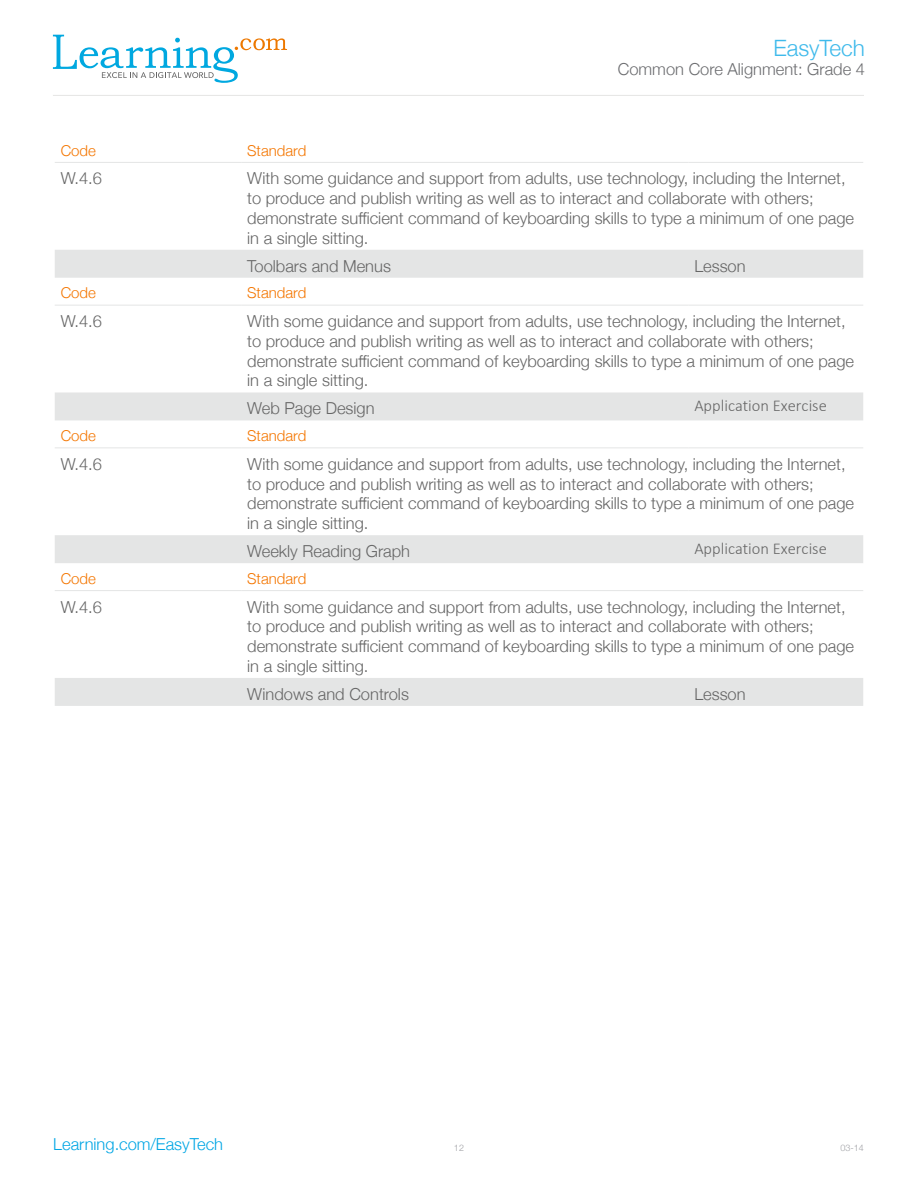
<style>
.page{position:relative;width:918px;height:1188px;background:#fff}
.page>*{position:absolute;margin:0;border:0;box-sizing:border-box;transform-origin:0 0}
.t1{font:300 22.5px "Helvetica Neue";color:#3fbaeb}
.t2{font:300 16.5px/19.8px "Helvetica Neue";color:#666}
.t3{font:300 16.5px "Calibri";color:#666}
.t4{font:300 16.5px "Helvetica Neue";color:#6c6d70}
.t5{font:300 16.5px "Helvetica Neue";color:#00a6e4}
.t6{font:300 15px "Helvetica Neue";color:#f47600}
.t7{font:300 9px "Helvetica Neue";color:#a0a1a5}
</style>
<div class="page">
<hr style="left:53px;top:95px;width:811px;height:1px;background:#e5e5e4">
<svg style="left:53px;top:35px;width:234px;height:48px"></svg>
<svg style="left:55px;top:250px;width:808px;height:456px"></svg>
<hr style="left:55px;top:162px;width:186px;height:1px;background:#e4e5e5">
<hr style="left:241px;top:162px;width:447px;height:1px;background:#e4e5e5">
<hr style="left:688px;top:162px;width:175px;height:1px;background:#e4e5e5">
<hr style="left:55px;top:305px;width:186px;height:1px;background:#e4e5e5">
<hr style="left:241px;top:305px;width:447px;height:1px;background:#e4e5e5">
<hr style="left:688px;top:305px;width:175px;height:1px;background:#e4e5e5">
<hr style="left:55px;top:448px;width:186px;height:1px;background:#e4e5e5">
<hr style="left:241px;top:448px;width:447px;height:1px;background:#e4e5e5">
<hr style="left:688px;top:448px;width:175px;height:1px;background:#e4e5e5">
<hr style="left:55px;top:590px;width:186px;height:1px;background:#e4e5e5">
<hr style="left:241px;top:590px;width:447px;height:1px;background:#e4e5e5">
<hr style="left:688px;top:590px;width:175px;height:1px;background:#e4e5e5">
<h1 class="t1" style="left:773px;top:30px;width:93px">EasyTech</h1>
<p class="t4" style="left:618px;top:56px;width:249px">Common Core Alignment: Grade 4</p>
<p class="t6" style="left:61px;top:138px;width:37px">Code</p>
<p class="t6" style="left:247px;top:138px;width:61px">Standard</p>
<p class="t2" style="left:61px;top:168px;width:43px">W.4.6</p>
<p class="t2" style="left:247px;top:168px;width:608px">With some guidance and support from adults, use technology, including the Internet, to produce and publish writing as well as to interact and collaborate with others; demonstrate sufficient command of keyboarding skills to type a minimum of one page in a single sitting.</p>
<p class="t2" style="left:247px;top:255px;width:145px">Toolbars and Menus</p>
<p class="t2" style="left:694px;top:255px;width:53px">Lesson</p>
<p class="t6" style="left:61px;top:281px;width:37px">Code</p>
<p class="t6" style="left:247px;top:281px;width:61px">Standard</p>
<p class="t2" style="left:61px;top:310px;width:43px">W.4.6</p>
<p class="t2" style="left:247px;top:310px;width:608px">With some guidance and support from adults, use technology, including the Internet, to produce and publish writing as well as to interact and collaborate with others; demonstrate sufficient command of keyboarding skills to type a minimum of one page in a single sitting.</p>
<p class="t2" style="left:247px;top:398px;width:129px">Web Page Design</p>
<p class="t3" style="left:694px;top:395px;width:134px">Application Exercise</p>
<p class="t6" style="left:61px;top:424px;width:37px">Code</p>
<p class="t6" style="left:247px;top:424px;width:61px">Standard</p>
<p class="t2" style="left:61px;top:453px;width:43px">W.4.6</p>
<p class="t2" style="left:247px;top:453px;width:608px">With some guidance and support from adults, use technology, including the Internet, to produce and publish writing as well as to interact and collaborate with others; demonstrate sufficient command of keyboarding skills to type a minimum of one page in a single sitting.</p>
<p class="t2" style="left:247px;top:540px;width:164px">Weekly Reading Graph</p>
<p class="t3" style="left:694px;top:538px;width:134px">Application Exercise</p>
<p class="t6" style="left:61px;top:566px;width:37px">Code</p>
<p class="t6" style="left:247px;top:566px;width:61px">Standard</p>
<p class="t2" style="left:61px;top:596px;width:43px">W.4.6</p>
<p class="t2" style="left:247px;top:596px;width:608px">With some guidance and support from adults, use technology, including the Internet, to produce and publish writing as well as to interact and collaborate with others; demonstrate sufficient command of keyboarding skills to type a minimum of one page in a single sitting.</p>
<p class="t2" style="left:247px;top:683px;width:163px">Windows and Controls</p>
<p class="t2" style="left:694px;top:683px;width:53px">Lesson</p>
<p class="t5" style="left:53px;top:1131px;width:171px">Learning.com/EasyTech</p>
<p class="t7" style="left:454px;top:1141px;width:12px">12</p>
<p class="t7" style="left:841px;top:1141px;width:25px">03-14</p>
</div>
